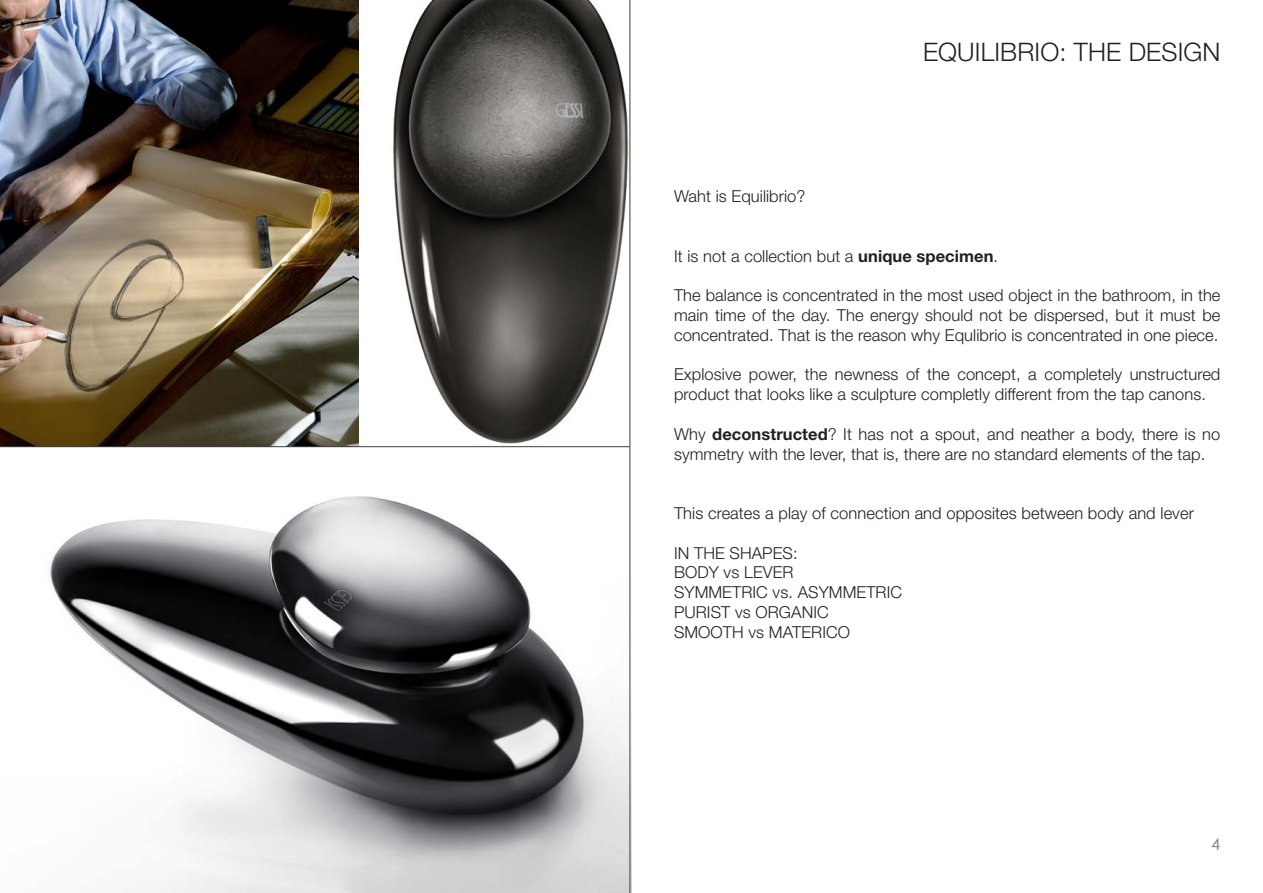
<style>
.page{position:relative;width:1263px;height:893px;background:#fff}
.page>*{position:absolute;margin:0;border:0;box-sizing:border-box;transform-origin:0 0}
.t1{font:300 25.5px "Helvetica Neue LT Std";letter-spacing:.005em;color:#231f20}
.t2{font:300 16.5px/19.8px "Helvetica Neue LT Std";letter-spacing:.005em;color:#231f20}
.t3{font:16.5px "Century Gothic";color:#808285}
.s1{font-weight:700}
</style>
<div class="page">
<img style="left:0;top:0;width:630px;height:446px">
<img style="left:50px;top:457px;width:580px;height:436px">
<hr style="left:0;top:446px;width:630px;height:1px;background:#3e3e3f">
<hr style="left:630px;top:0;width:1px;height:893px;background:#3e3e3f">
<p class="t2" style="left:674px;top:186px;width:133px">Waht is Equilibrio?</p>
<p class="t1" style="left:923px;top:36px;width:299px">EQUILIBRIO: THE DESIGN</p>
<p class="t2" style="left:674px;top:245px;width:326px">It is not a collection but a <span class="s1">unique specimen</span>.</p>
<p class="t2" style="left:674px;top:285px;width:548px;text-align:justify">The balance is concentrated in the most used object in the bathroom, in the main time of the day. The energy should not be dispersed, but it must be concentrated. That is the reason why Equlibrio is concentrated in one piece.</p>
<p class="t2" style="left:674px;top:364px;width:548px">Explosive power, the newness of the concept, a completely unstructured product that looks like a sculpture completly different from the tap canons.</p>
<p class="t2" style="left:674px;top:424px;width:548px">Why <span class="s1">deconstructed</span>? It has not a spout, and neather a body, there is no symmetry with the lever, that is, there are no standard elements of the tap.</p>
<p class="t2" style="left:674px;top:503px;width:521px">This creates a play of connection and opposites between body and lever</p>
<p class="t2" style="left:674px;top:542px;width:125px">IN THE SHAPES:</p>
<p class="t2" style="left:674px;top:562px;width:121px">BODY vs LEVER</p>
<p class="t2" style="left:674px;top:582px;width:230px">SYMMETRIC vs. ASYMMETRIC</p>
<p class="t2" style="left:674px;top:602px;width:156px">PURIST vs ORGANIC</p>
<p class="t2" style="left:674px;top:622px;width:178px">SMOOTH vs MATERICO</p>
<p class="t3" style="left:1211px;top:834px;width:11px">4</p>
</div>
